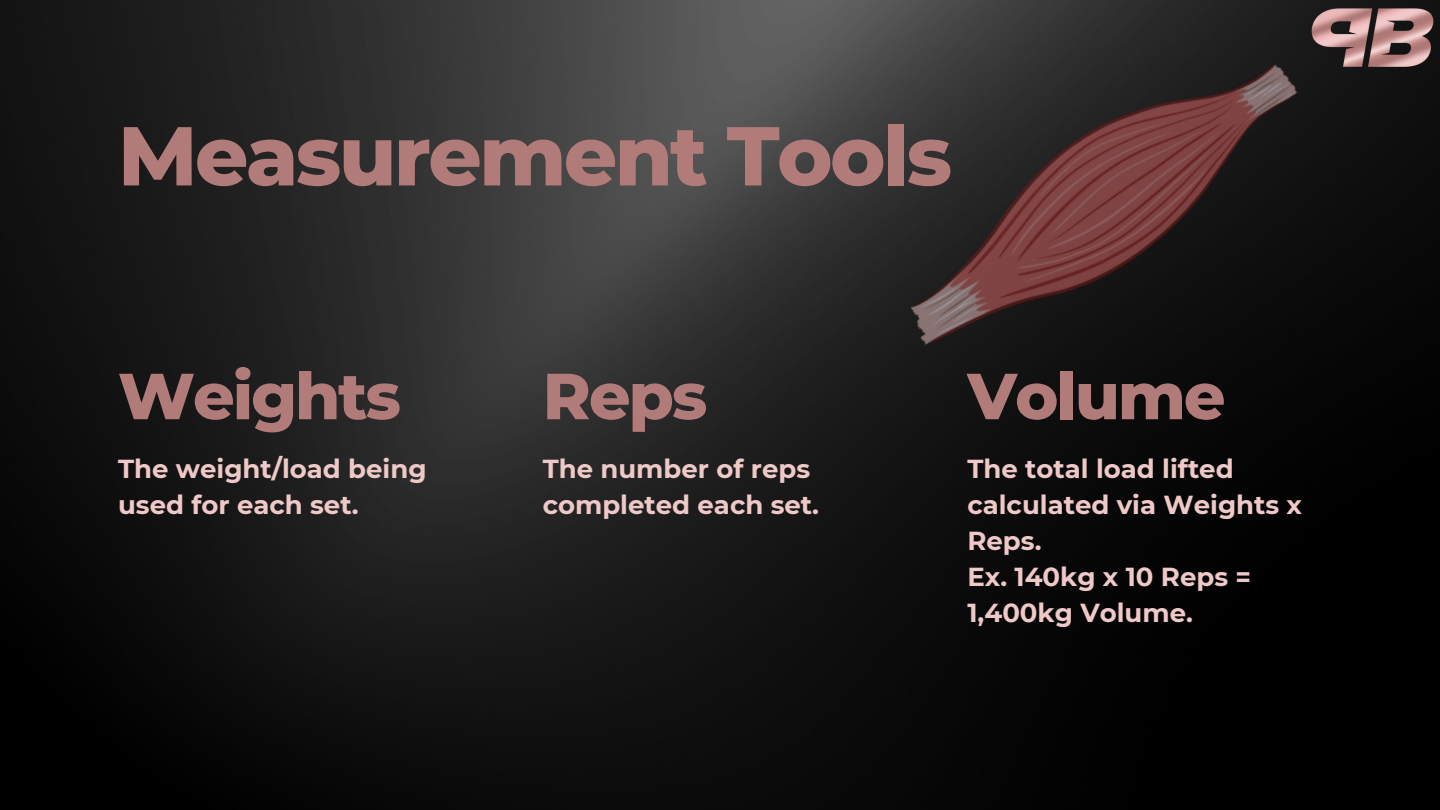
<style>
.page{position:relative;width:1440px;height:810px;background:#fff}
.page>*{position:absolute;margin:0;border:0;box-sizing:border-box;transform-origin:0 0}
.t1{font:800 83.3px "Montserrat";letter-spacing:-.03em;color:#b17b79}
.t2{font:800 65px "Montserrat";letter-spacing:-.03em;color:#b17b79}
.t3{font:700 26px/36px "Montserrat";color:#efc8c8}
</style>
<div class="page">
<img style="left:0;top:0;width:1440px;height:810px">
<img style="left:899px;top:0;width:406px;height:443px">
<img style="left:1294px;top:0;width:146px;height:73px">
<p class="t1" style="left:118px;top:105px;width:836px">Measurement Tools</p>
<p class="t2" style="left:118px;top:356px;width:284px">Weights</p>
<p class="t2" style="left:543px;top:356px;width:166px">Reps</p>
<p class="t2" style="left:967px;top:356px;width:260px">Volume</p>
<p class="t3" style="left:118px;top:450px;width:310px">The weight/load being used for each set.</p>
<p class="t3" style="left:543px;top:450px;width:278px">The number of reps completed each set.</p>
<p class="t3" style="left:967px;top:450px;width:336px">The total load lifted calculated via Weights x<br>Reps.</p>
<p class="t3" style="left:967px;top:558px;width:285px">Ex. 140kg x 10 Reps =<br>1,400kg Volume.</p>
</div>
